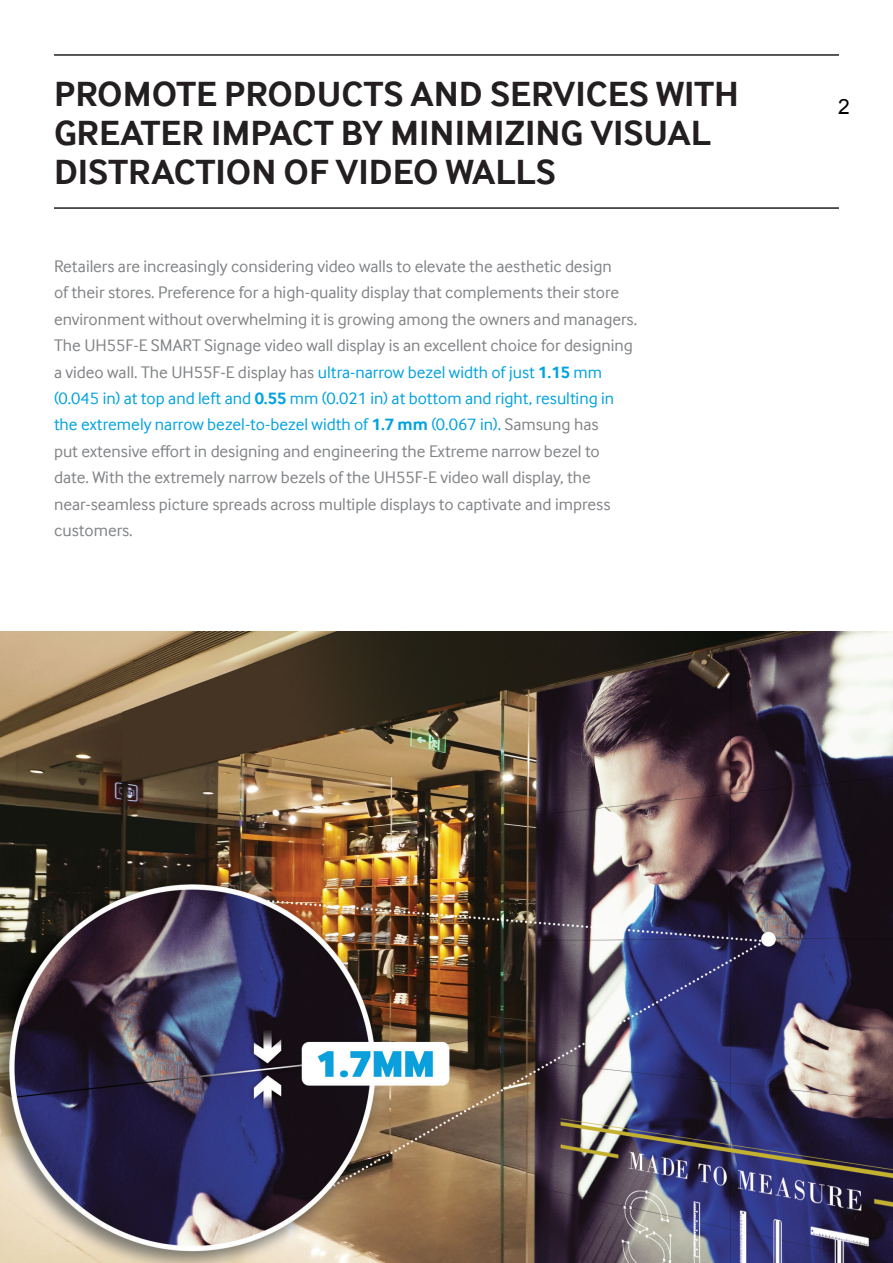
<style>
.page{position:relative;width:893px;height:1263px;background:#fff}
.page>*{position:absolute;margin:0;border:0;box-sizing:border-box;transform-origin:0 0}
.Paragraph_Style_3{font:700 36px/39px "Samsung Inter Face";color:#231f20}
.t1{font:21px "Arial";color:#000}
.t2{font:17.25px/26.4px "Samsung Inter Face";color:#808285}
.s1{color:#00a2df}
.s2{font-weight:700;color:#00a2df}
</style>
<div class="page">
<img style="left:0;top:631px;width:893px;height:632px">
<hr style="left:54px;top:54px;width:785px;height:2px;background:#231f20">
<hr style="left:54px;top:207px;width:785px;height:2px;background:#231f20">
<p class="Paragraph_Style_3" style="left:54px;top:74px;width:686px">PROMOTE PRODUCTS AND SERVICES WITH<br>GREATER IMPACT BY MINIMIZING VISUAL<br>DISTRACTION OF VIDEO WALLS</p>
<p class="t2" style="left:54px;top:253px;width:585px">Retailers are increasingly considering video walls to elevate the aesthetic design<br>of their stores. Preference for a high-quality display that complements their store environment without overwhelming it is growing among the owners and managers.<br>The UH55F-E SMART Signage video wall display is an excellent choice for designing a video wall. The UH55F-E display has <span class="s1">ultra-narrow bezel width of just</span> <span class="s2">1.15</span> <span class="s1">mm (0.045 in) at top and left and</span> <span class="s2">0.55</span> <span class="s1">mm (0.021 in) at bottom and right, resulting in the extremely narrow bezel-to-bezel width of</span> <span class="s2">1.7 mm</span> <span class="s1">(0.067 in).</span> Samsung has<br>put extensive effort in designing and engineering the Extreme narrow bezel to date. With the extremely narrow bezels of the UH55F-E video wall display, the near-seamless picture spreads across multiple displays to captivate and impress customers.</p>
<p class="t1" style="left:838px;top:93px;width:13px">2</p>
</div>
